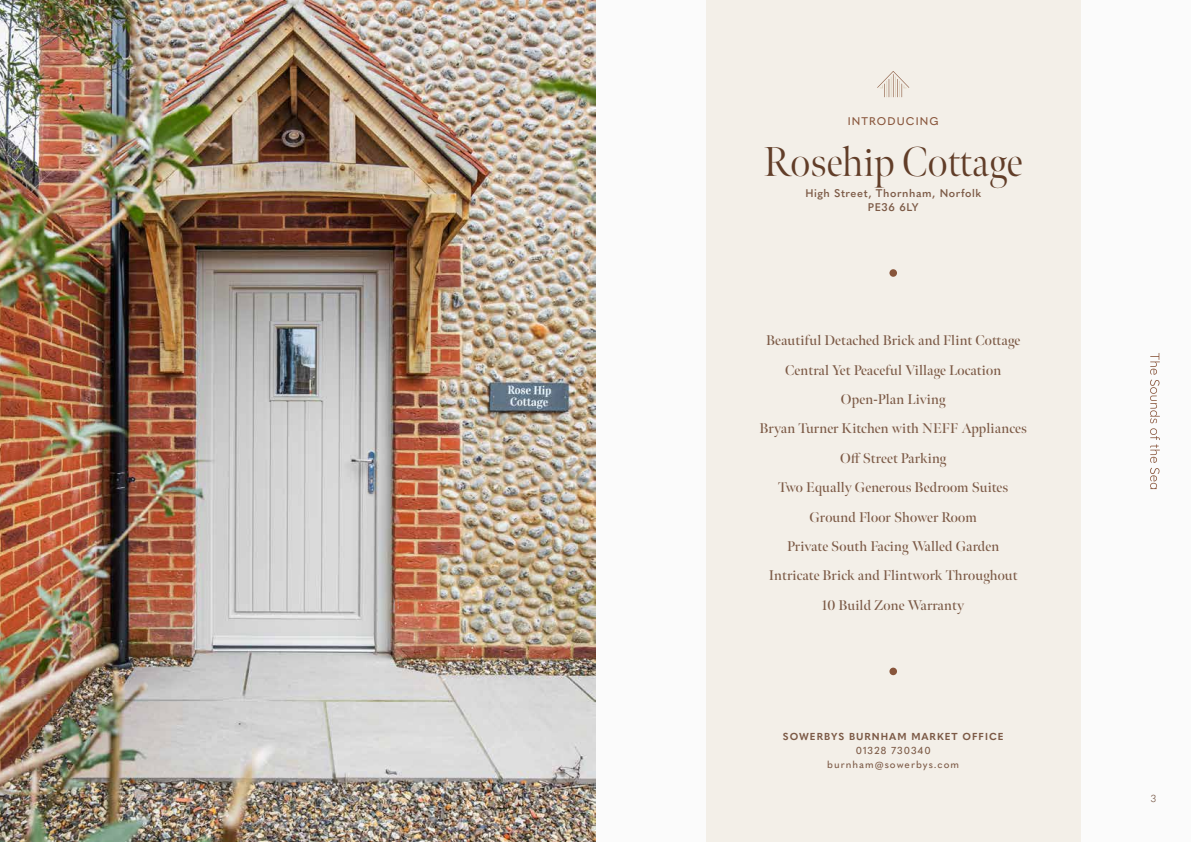
<style>
.page{position:relative;width:1191px;height:842px;background:#fff}
.page>*{position:absolute;margin:0;border:0;box-sizing:border-box;transform-origin:0 0}
.t1{font:300 41.5px "Meno Banner";color:#613d28}
.t2{font:600 14px/29.3px "Meno Banner";letter-spacing:.01em;color:#7c5a46;text-align:center}
.t3{font:600 11px/14px "Quasimoda";letter-spacing:.05em;color:#7c5a46;text-align:center}
.t4{font:500 11px "Quasimoda";letter-spacing:.1em;color:#88553b}
.t5{font:500 10px/14px "Quasimoda";letter-spacing:.1em;color:#7c5a46;text-align:center}
.t6{font:700 10px "Quasimoda";letter-spacing:.1em;color:#7c5a46}
.t7{font:300 10px "Quasimoda";color:#613d28}
</style>
<div class="page">
<div style="left:595px;top:0;width:596px;height:842px;background:#fbfbfb"></div>
<svg style="left:1150px;top:353px;width:9px;height:136px"></svg>
<img style="left:0;top:0;width:595px;height:842px">
<div style="left:706px;top:0;width:374px;height:842px;background:#f3eee6"></div>
<div style="left:889px;top:269px;width:8px;height:8px;background:#88553b;border-radius:50%"></div>
<div style="left:889px;top:668px;width:8px;height:7px;background:#88553b;border-radius:50%"></div>
<svg style="left:877px;top:71px;width:32px;height:26px"></svg>
<p class="t4" style="left:848px;top:113px;width:92px">INTRODUCING</p>
<h1 class="t1" style="left:764px;top:137px;width:260px">Rosehip Cottage</h1>
<p class="t3" style="left:805px;top:186px;width:177px">High Street, Thornham, Norfolk<br>PE36 6LY</p>
<p class="t2" style="left:759px;top:326px;width:269px">Beautiful Detached Brick and Flint Cottage<br>Central Yet Peaceful Village Location<br>Open-Plan Living<br>Bryan Turner Kitchen with NEFF Appliances<br>Off Street Parking<br>Two Equally Generous Bedroom Suites<br>Ground Floor Shower Room<br>Private South Facing Walled Garden<br>Intricate Brick and Flintwork Throughout<br>10 Build Zone Warranty</p>
<p class="t6" style="left:783px;top:728px;width:222px">SOWERBYS BURNHAM MARKET OFFICE</p>
<p class="t5" style="left:827px;top:742px;width:133px">01328 730340 burnham@sowerbys.com</p>
<p class="t7" style="left:1150px;top:791px;width:7px">3</p>
</div>
